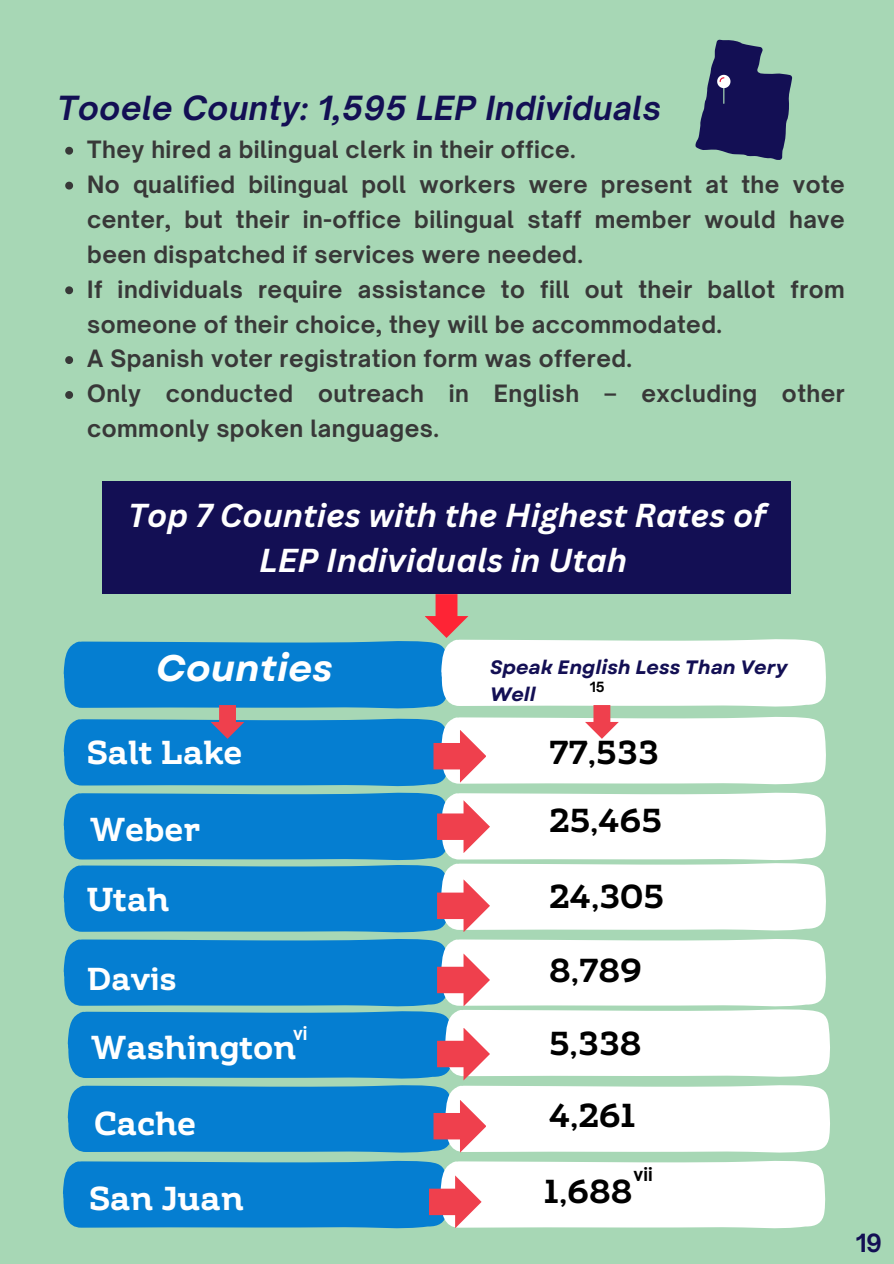
<style>
.page{position:relative;width:894px;height:1264px;background:#fff}
.page>*{position:absolute;margin:0;border:0;box-sizing:border-box;transform-origin:0 0}
.t1{font:italic 700 36.9px "Garet";color:#fff}
.t2{font:700 33.15px "Amazing Slab";color:#fff}
.t3{font:700 33.15px "Amazing Slab";color:#000}
.t4{font:italic 700 32.25px/44.2px "Canva Sans";color:#fff;text-align:center}
.t5{font:italic 700 31.8px "Open Sauce One";letter-spacing:.02em;color:#130f54}
.t6{font:700 31.65px "Amazing Slab";color:#fff}
.t7{font:700 24px "Open Sauce One";color:#130f54}
.t8{font:700 22.8px/34.8px "Open Sauce One";letter-spacing:.02em;color:#383838}
.t9{font:italic 700 19.35px/26.4px "Garet";color:#130f54}
.t10{font:700 18px "Open Sauce One";color:#000}
.t11{font:700 18px "Open Sauce One";color:#fff}
.t12{font:700 13.5px "Open Sauce One";color:#000}
</style>
<div class="page">
<div style="left:0;top:0;width:893px;height:1263px;background:#a7d7b5"></div>
<svg style="left:64px;top:594px;width:766px;height:559px"></svg>
<svg style="left:63px;top:1160px;width:762px;height:69px;background:#85bbe0"></svg>
<div style="left:102px;top:482px;width:689px;height:112px;background:#130f54"></div>
<svg style="left:65px;top:147px;width:8px;height:8px"></svg>
<svg style="left:65px;top:182px;width:8px;height:7px"></svg>
<svg style="left:65px;top:286px;width:8px;height:8px"></svg>
<svg style="left:65px;top:356px;width:8px;height:8px"></svg>
<svg style="left:65px;top:391px;width:8px;height:8px"></svg>
<svg style="left:695px;top:40px;width:96px;height:120px"></svg>
<p class="t5" style="left:57px;top:88px;width:605px">Tooele County: 1,595 LEP Individuals</p>
<h2 class="t8" style="left:87px;top:132px;width:490px">They hired a bilingual clerk in their office.</h2>
<p class="t8" style="left:87px;top:167px;width:759px;text-align:justify">No qualified bilingual poll workers were present at the vote center, but their in-office bilingual staff member would have been dispatched if services were needed.</p>
<h2 class="t8" style="left:87px;top:271px;width:759px">If individuals require assistance to fill out their ballot from someone of their choice, they will be accommodated.</h2>
<p class="t8" style="left:87px;top:341px;width:546px">A Spanish voter registration form was offered.</p>
<h2 class="t8" style="left:87px;top:376px;width:759px">Only conducted outreach in English – excluding other commonly spoken languages.</h2>
<h2 class="t4" style="left:128px;top:493px;width:639px">Top 7 Counties with the Highest Rates of<br>LEP Individuals in Utah</h2>
<p class="t1" style="left:156px;top:642px;width:178px">Counties</p>
<p class="t9" style="left:490px;top:654px;width:299px">Speak English Less Than Very<br>Well</p>
<p class="t12" style="left:589px;top:678px;width:16px">15</p>
<p class="t2" style="left:87px;top:732px;width:157px">Salt Lake</p>
<p class="t2" style="left:90px;top:808px;width:112px">Weber</p>
<p class="t2" style="left:87px;top:878px;width:84px">Utah</p>
<p class="t6" style="left:87px;top:958px;width:91px">Davis</p>
<h2 class="t3" style="left:549px;top:732px;width:111px">77,533</h2>
<p class="t3" style="left:549px;top:799px;width:114px">25,465</p>
<h2 class="t3" style="left:549px;top:875px;width:116px">24,305</h2>
<p class="t3" style="left:549px;top:949px;width:94px">8,789</p>
<h2 class="t11" style="left:293px;top:1022px;width:16px">vi</h2>
<p class="t2" style="left:91px;top:1026px;width:207px">Washington</p>
<p class="t3" style="left:549px;top:1022px;width:94px">5,338</p>
<h1 class="t2" style="left:94px;top:1102px;width:103px">Cache</h1>
<p class="t3" style="left:549px;top:1094px;width:88px">4,261</p>
<p class="t10" style="left:633px;top:1162px;width:21px">vii</p>
<h2 class="t2" style="left:89px;top:1177px;width:156px">San Juan</h2>
<p class="t3" style="left:544px;top:1170px;width:90px">1,688</p>
<h3 class="t7" style="left:855px;top:1227px;width:27px">19</h3>
</div>
